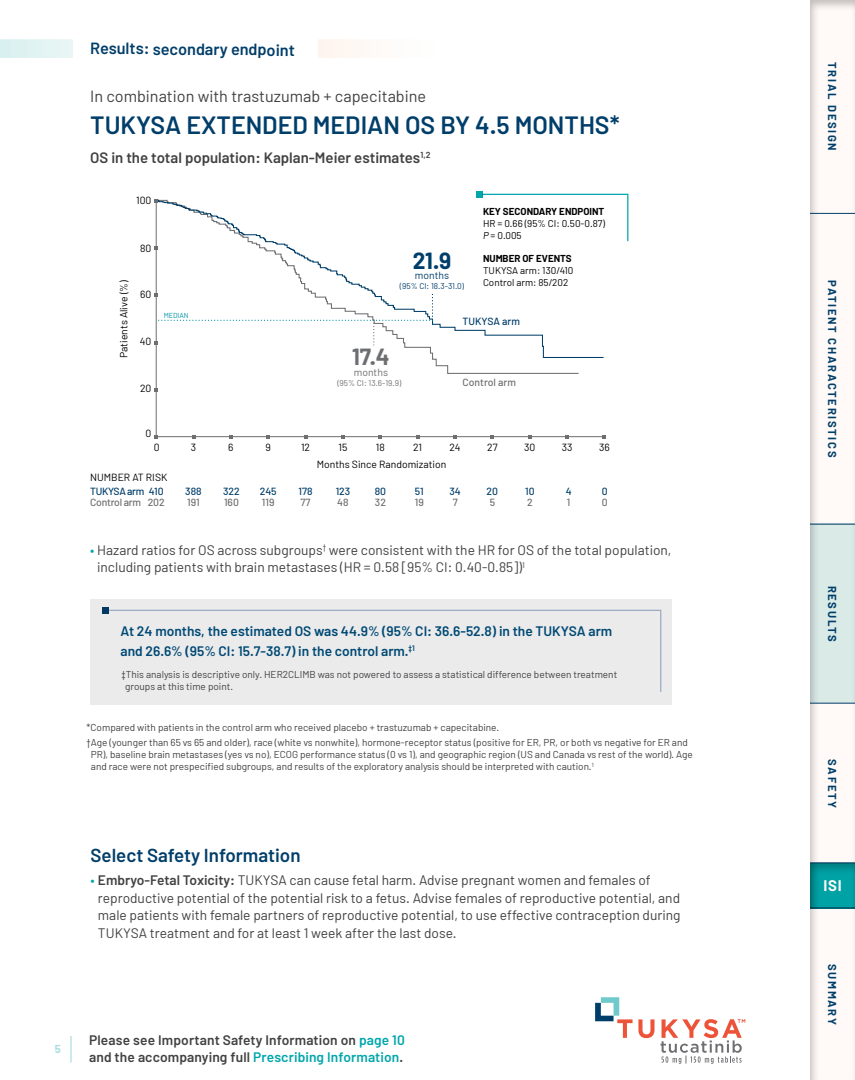
<style>
.page{position:relative;width:855px;height:1080px;background:#fff}
.page>*{position:absolute;margin:0;border:0;box-sizing:border-box;transform-origin:0 0}
.t1{font:600 25px "Barlow";color:#003e6a}
.t2{font:700 22.88px "Barlow";color:#6d6e71}
.t3{font:700 22.88px "Barlow";color:#003e6a}
.t4{font:600 18.75px "Barlow";color:#003e6a}
.t5{font:16.25px "Barlow";color:#414042}
.t6{font:600 16.25px "Barlow";letter-spacing:-.01em;color:#003e6a}
.t7{font:600 15px "Barlow";color:#414042}
.t8{font:700 15px "Barlow";color:#fff}
.t9{font:13.75px/17.5px "Barlow";color:#414042}
.t10{font:600 13.75px/19.4px "Barlow";color:#004974}
.t11{font:600 13.75px/17.5px "Barlow";letter-spacing:.01em;color:#414042}
.t12{font:700 11.25px "Barlow";letter-spacing:.15em;color:#003e6a}
.t13{font:700 11.25px "Barlow";color:#aedede}
.t14{font:10.38px "Barlow";color:#010101}
.t15{font:500 10.38px "Barlow";color:#003e6a}
.t16{font:500 10.38px "Barlow";color:#6d6e71}
.t17{font:500 10.38px "Barlow";letter-spacing:-.035em;color:#003e6a}
.t18{font:500 10.38px "Barlow";letter-spacing:-.025em;color:#6d6e71}
.t19{font:10.38px "Barlow";color:#6d6e71}
.t20{font:10.38px "Barlow";color:#003e6a}
.t21{font:10px/11.9px "Barlow";color:#414042}
.t22{font:9.88px/11.9px "Barlow";color:#010101}
.t23{font:700 9.88px "Barlow";color:#010101}
.t24{font:8.25px "Barlow";color:#003e6a}
.t25{font:8.25px "Barlow";color:#6d6e71}
.t26{font:7.25px "Barlow";color:#0093a5}
.s1{font-style:italic}
.s2{color:#00a6ac}
.s3{font-weight:600}
</style>
<div class="page">
<svg style="left:595px;top:997px;width:150px;height:67px"></svg>
<svg style="left:0;top:39px;width:360px;height:18px"></svg>
<hr style="left:70px;top:1036px;width:2px;height:26px;background:#aedede">
<svg style="left:156px;top:200px;width:448px;height:237px"></svg>
<svg style="left:229px;top:435px;width:4px;height:3px"></svg>
<svg style="left:453px;top:435px;width:4px;height:3px"></svg>
<svg style="left:341px;top:435px;width:4px;height:3px"></svg>
<svg style="left:565px;top:435px;width:4px;height:3px"></svg>
<svg style="left:155px;top:294px;width:278px;height:51px"></svg>
<div style="left:73px;top:15px;width:245px;height:70px;background:#fff"></div>
<div style="left:90px;top:599px;width:582px;height:105px;background:#ebebec"></div>
<svg style="left:108px;top:609px;width:554px;height:83px"></svg>
<svg style="left:103px;top:607px;width:6px;height:6px"></svg>
<svg style="left:476px;top:191px;width:153px;height:51px"></svg>
<div style="left:798px;top:0;width:57px;height:1080px;background:#000;opacity:.25"></div>
<hr style="left:810px;top:213px;width:45px;height:1px;background:#003e6a">
<hr style="left:810px;top:703px;width:45px;height:1px;background:#003e6a">
<div style="left:800px;top:856px;width:55px;height:53px;background:#000;opacity:.25"></div>
<svg style="left:810px;top:523px;width:45px;height:179px;background:#d5e4e2"></svg>
<h3 class="t6" style="left:90px;top:39px;width:206px">Results: secondary endpoint</h3>
<h3 class="t5" style="left:90px;top:86px;width:337px">In combination with trastuzumab + capecitabine</h3>
<h1 class="t1" style="left:90px;top:109px;width:531px">TUKYSA EXTENDED MEDIAN OS BY 4.5 MONTHS*</h1>
<h3 class="t7" style="left:90px;top:149px;width:342px">OS in the total population: Kaplan-Meier estimates<sup>1,2</sup></h3>
<p class="t14" style="left:136px;top:194px;width:17px">100</p>
<p class="t14" style="left:117px;top:358px;width:79px;rotate:-90deg">Patients Alive (%)</p>
<p class="t14" style="left:140px;top:241px;width:13px">80</p>
<p class="t14" style="left:140px;top:288px;width:13px">60</p>
<p class="t14" style="left:140px;top:335px;width:13px">40</p>
<p class="t14" style="left:140px;top:382px;width:13px">20</p>
<p class="t26" style="left:164px;top:311px;width:27px">MEDIAN</p>
<h2 class="t3" style="left:413px;top:247px;width:40px">21.9</h2>
<p class="t20" style="left:415px;top:269px;width:36px">months</p>
<p class="t24" style="left:400px;top:281px;width:66px">(95% CI: 18.3-31.0)</p>
<p class="t23" style="left:483px;top:205px;width:123px">KEY SECONDARY ENDPOINT</p>
<p class="t22" style="left:483px;top:217px;width:124px">HR = 0.66 (95% CI: 0.50-0.87)<br><span class="s1">P</span> = 0.005</p>
<p class="t23" style="left:483px;top:253px;width:90px">NUMBER OF EVENTS</p>
<p class="t22" style="left:483px;top:264px;width:92px">TUKYSA arm: 130/410<br>Control arm: 85/202</p>
<h2 class="t2" style="left:352px;top:343px;width:39px">17.4</h2>
<p class="t19" style="left:354px;top:366px;width:36px">months</p>
<p class="t25" style="left:337px;top:377px;width:66px">(95% CI: 13.6-19.9)</p>
<p class="t15" style="left:463px;top:315px;width:59px">TUKYSA arm</p>
<p class="t16" style="left:463px;top:375px;width:55px">Control arm</p>
<p class="t14" style="left:146px;top:427px;width:7px">0</p>
<p class="t14" style="left:154px;top:441px;width:7px">0</p>
<p class="t14" style="left:191px;top:441px;width:7px">3</p>
<p class="t14" style="left:228px;top:441px;width:7px">6</p>
<p class="t14" style="left:266px;top:441px;width:7px">9</p>
<p class="t14" style="left:301px;top:441px;width:11px">12</p>
<p class="t14" style="left:339px;top:441px;width:10px">15</p>
<p class="t14" style="left:376px;top:441px;width:10px">18</p>
<p class="t14" style="left:413px;top:441px;width:10px">21</p>
<p class="t14" style="left:449px;top:441px;width:13px">24</p>
<p class="t14" style="left:487px;top:441px;width:12px">27</p>
<p class="t14" style="left:524px;top:441px;width:13px">30</p>
<p class="t14" style="left:562px;top:441px;width:12px">33</p>
<p class="t14" style="left:599px;top:441px;width:12px">36</p>
<p class="t14" style="left:317px;top:458px;width:131px">Months Since Randomization</p>
<p class="t14" style="left:90px;top:471px;width:79px">NUMBER AT RISK</p>
<p class="t17" style="left:90px;top:484px;width:75px">TUKYSA arm 410</p>
<p class="t18" style="left:90px;top:496px;width:52px">Control arm</p>
<p class="t16" style="left:148px;top:496px;width:19px">202</p>
<p class="t15" style="left:185px;top:484px;width:18px">388</p>
<p class="t16" style="left:187px;top:496px;width:14px">191</p>
<p class="t15" style="left:223px;top:484px;width:18px">322</p>
<p class="t16" style="left:224px;top:496px;width:16px">160</p>
<p class="t15" style="left:260px;top:484px;width:18px">245</p>
<p class="t16" style="left:262px;top:496px;width:14px">119</p>
<p class="t15" style="left:299px;top:484px;width:16px">178</p>
<p class="t16" style="left:301px;top:496px;width:11px">77</p>
<p class="t15" style="left:336px;top:484px;width:16px">123</p>
<p class="t16" style="left:337px;top:496px;width:13px">48</p>
<p class="t15" style="left:375px;top:484px;width:13px">80</p>
<p class="t16" style="left:375px;top:496px;width:13px">32</p>
<p class="t15" style="left:415px;top:484px;width:10px">51</p>
<p class="t16" style="left:415px;top:496px;width:11px">19</p>
<p class="t15" style="left:449px;top:484px;width:13px">34</p>
<p class="t16" style="left:453px;top:496px;width:6px">7</p>
<p class="t15" style="left:487px;top:484px;width:13px">20</p>
<p class="t16" style="left:490px;top:496px;width:7px">5</p>
<p class="t15" style="left:525px;top:484px;width:11px">10</p>
<p class="t16" style="left:527px;top:496px;width:7px">2</p>
<p class="t15" style="left:566px;top:484px;width:7px">4</p>
<p class="t16" style="left:567px;top:496px;width:5px">1</p>
<p class="t15" style="left:602px;top:484px;width:7px">0</p>
<p class="t16" style="left:602px;top:496px;width:7px">0</p>
<h3 class="t9" style="left:97px;top:541px;width:576px;text-indent:-7px"><span class="s2">•</span> Hazard ratios for OS across subgroups<sup>†</sup> were consistent with the HR for OS of the total population, including patients with brain metastases (HR = 0.58 [95% CI: 0.40-0.85])<sup>1</sup></h3>
<h3 class="t10" style="left:121px;top:622px;width:493px">At 24 months, the estimated OS was 44.9% (95% CI: 36.6-52.8) in the TUKYSA arm and 26.6% (95% CI: 15.7-38.7) in the control arm.<sup>‡1</sup></h3>
<p class="t21" style="left:125px;top:668px;width:494px;text-indent:-4px">‡This analysis is descriptive only. HER2CLIMB was not powered to assess a statistical difference between treatment groups at this time point.</p>
<p class="t21" style="left:87px;top:720px;width:603px;line-height:15.2px">*Compared with patients in the control arm who received placebo + trastuzumab + capecitabine.<br>†Age (younger than 65 vs 65 and older), race (white vs nonwhite), hormone-receptor status (positive for ER, PR, or both vs negative for ER and</p>
<p class="t21" style="left:91px;top:748px;width:603px">PR), baseline brain metastases (yes vs no), ECOG performance status (0 vs 1), and geographic region (US and Canada vs rest of the world). Age and race were not prespecified subgroups, and results of the exploratory analysis should be interpreted with caution.<sup>1</sup></p>
<h3 class="t4" style="left:90px;top:844px;width:212px">Select Safety Information</h3>
<p class="t9" style="left:98px;top:871px;width:584px;text-indent:-7px"><span class="s2">•</span> <span class="s3">Embryo-Fetal Toxicity:</span> TUKYSA can cause fetal harm. Advise pregnant women and females of reproductive potential of the potential risk to a fetus. Advise females of reproductive potential, and male patients with female partners of reproductive potential, to use effective contraception during TUKYSA treatment and for at least 1 week after the last dose.</p>
<p class="t13" style="left:55px;top:1042px;width:8px">5</p>
<h3 class="t11" style="left:89px;top:1031px;width:318px">Please see Important Safety Information on <span class="s2">page 10 </span>and the accompanying full <span class="s2">Prescribing Information</span>.</h3>
<p class="t12" style="left:839px;top:62px;width:90px;rotate:90deg">TRIAL DESIGN</p>
<p class="t12" style="left:839px;top:280px;width:179px;rotate:90deg">PATIENT CHARACTERISTICS</p>
<p class="t12" style="left:839px;top:586px;width:58px;rotate:90deg">RESULTS</p>
<p class="t12" style="left:839px;top:759px;width:51px;rotate:90deg">SAFETY</p>
<h3 class="t8" style="left:823px;top:876px;width:20px">ISI</h3>
<p class="t12" style="left:839px;top:964px;width:62px;rotate:90deg">SUMMARY</p>
</div>
